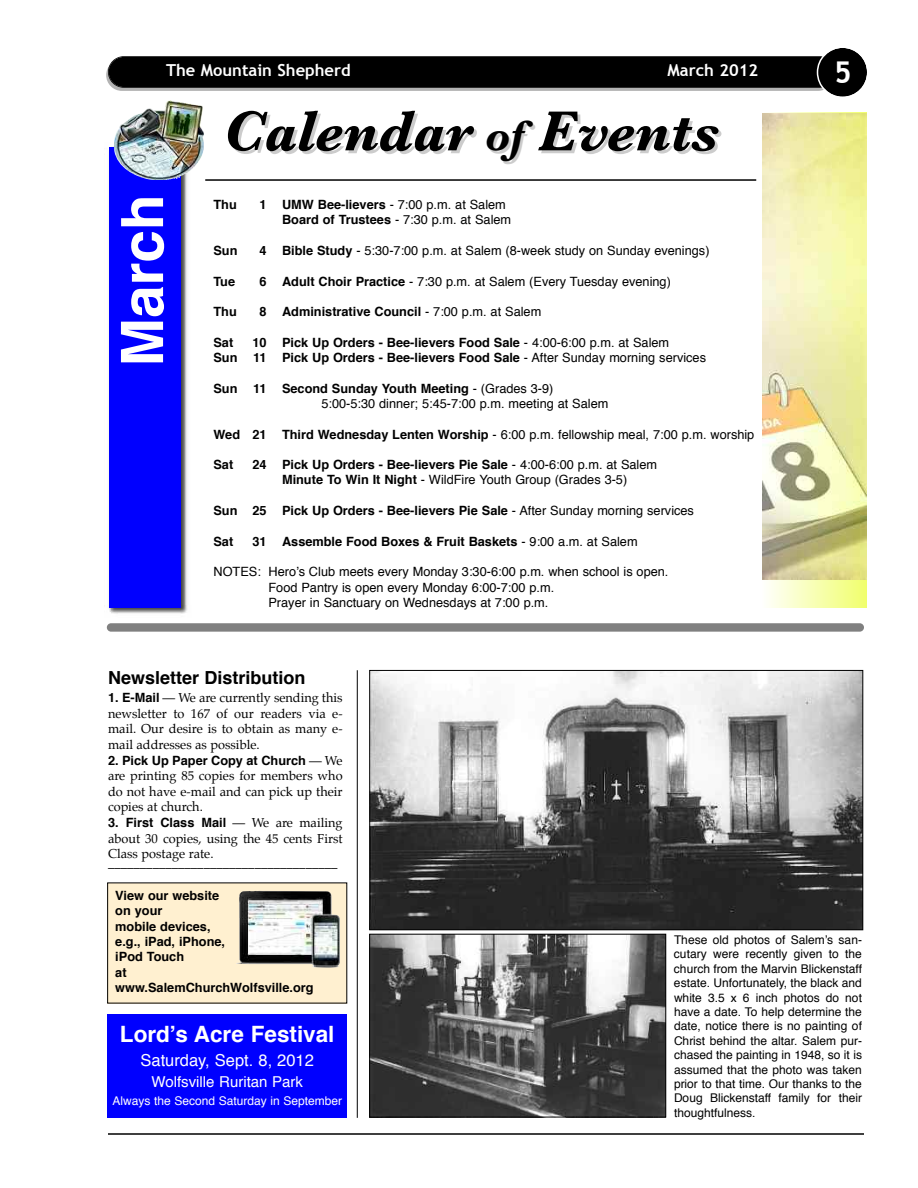
<style>
.page{position:relative;width:918px;height:1188px;background:#fff}
.page>*{position:absolute;margin:0;border:0;box-sizing:border-box;transform-origin:0 0}
.t1{font:italic 700 58.5px "Baskerville";letter-spacing:-.005em;color:#000}
.t2{font:700 58.5px "Helvetica";color:#fff}
.t3{font:700 30px "Trebuchet MS";color:#fff}
.t4{font:700 22.5px "Helvetica";color:#fff}
.t5{font:700 18px "Helvetica";color:#000}
.t6{font:700 16.5px "Trebuchet MS";color:#fff}
.t7{font:16.5px "Helvetica";color:#fff}
.t8{font:15px "Helvetica";color:#fff}
.t9{font:700 12.75px/15.3px "Helvetica";color:#000;text-align:center}
.t10{font:12.75px/15.3px "Helvetica";color:#000}
.t11{font:12.75px/15.6px "Palatino";color:#000;text-align:justify}
.t12{font:12px/14.4px "Helvetica";color:#000;text-align:justify}
.t13{font:12px "Helvetica";color:#fff}
.s1{font-size:45px}
.s2{font-weight:700}
.s3{font-weight:400}
.s4{font-family:"Helvetica";font-weight:700}
.s5{font-family:"Palatino";font-weight:400}
</style>
<div class="page">
<div style="left:106px;top:59px;width:728px;height:32px;background:#b3b3b3;border-radius:16px"></div>
<div style="left:109px;top:57px;width:726px;height:30px;background:#000;border-radius:15px"></div>
<div style="left:108px;top:56px;width:727px;height:32px;border:2px solid #000;border-radius:16px"></div>
<svg style="left:817px;top:48px;width:50px;height:49px"></svg>
<hr style="left:108px;top:1133px;width:756px;height:2px;background:#000">
<hr style="left:205px;top:179px;width:551px;height:2px;background:#000">
<img style="left:109px;top:146px;width:78px;height:468px">
<div style="left:109px;top:147px;width:72px;height:460px;background:#00f"></div>
<img style="left:114px;top:100px;width:90px;height:79px">
<div style="left:763px;top:113px;width:103px;height:495px;background:linear-gradient(to right,#fffffc,#f1ff6e)"></div>
<img style="left:763px;top:113px;width:103px;height:467px">
<hr style="left:357px;top:670px;width:1px;height:448px;background:#000">
<div style="left:107px;top:623px;width:757px;height:9px;background:#808080;border-radius:4px"></div>
<img style="left:371px;top:672px;width:490px;height:256px">
<div style="left:369px;top:670px;width:494px;height:260px;border:1px solid #000"></div>
<img style="left:371px;top:936px;width:293px;height:179px">
<div style="left:369px;top:934px;width:297px;height:183px;border:1px solid #000"></div>
<div style="left:108px;top:883px;width:239px;height:120px;background:#fff0d0"></div>
<img style="left:236px;top:891px;width:104px;height:77px">
<div style="left:108px;top:1014px;width:239px;height:104px;background:#00f"></div>
<p class="t6" style="left:166px;top:61px;width:186px">The Mountain Shepherd</p>
<p class="t6" style="left:668px;top:61px;width:92px">March 2012</p>
<h2 class="t3" style="left:834px;top:54px;width:19px">5</h2>
<h1 class="t1" style="left:223px;top:99px;width:498px">Calendar <span class="s1">of</span> Events</h1>
<h1 class="t2" style="left:118px;top:367px;width:174px;rotate:-90deg">March</h1>
<p class="t9" style="left:213px;top:198px;width:25px">Thu</p>
<p class="t10" style="left:282px;top:198px;width:231px;text-indent:-23px"><span class="s2">1 UMW Bee-lievers</span> - 7:00 p.m. at Salem<br><span class="s2">Board of Trustees</span> - 7:30 p.m. at Salem</p>
<p class="t9" style="left:213px;top:244px;width:26px">Sun</p>
<p class="t10" style="left:260px;top:244px;width:452px"><span class="s2">4 Bible Study</span> - 5:30-7:00 p.m. at Salem (8-week study on Sunday evenings)</p>
<p class="t9" style="left:213px;top:274px;width:23px">Tue</p>
<p class="t10" style="left:260px;top:274px;width:413px"><span class="s2">6 Adult Choir Practice</span> - 7:30 p.m. at Salem (Every Tuesday evening)</p>
<p class="t9" style="left:213px;top:305px;width:25px">Thu</p>
<p class="t9" style="left:260px;top:305px;width:283px">8 Administrative Council <span class="s3">- 7:00 p.m. at Salem</span></p>
<p class="t9" style="left:213px;top:336px;width:21px">Sat</p>
<p class="t9" style="left:213px;top:336px;width:494px">10 Pick Up Orders - Bee-lievers Food Sale <span class="s3">- 4:00-6:00 p.m. at Salem<br></span>Sun 11 Pick Up Orders - Bee-lievers Food Sale <span class="s3">- After Sunday morning services</span></p>
<p class="t10" style="left:321px;top:382px;width:288px;text-indent:-108px"><span class="s2">Sun 11 Second Sunday Youth Meeting</span> - (Grades 3-9)<br>5:00-5:30 dinner; 5:45-7:00 p.m. meeting at Salem</p>
<p class="t10" style="left:213px;top:427px;width:542px"><span class="s2">Wed 21 Third Wednesday Lenten Worship</span> - 6:00 p.m. fellowship meal, 7:00 p.m. worship</p>
<p class="t9" style="left:213px;top:458px;width:21px">Sat</p>
<p class="t9" style="left:252px;top:458px;width:406px">24 Pick Up Orders - Bee-lievers Pie Sale <span class="s3">- 4:00-6:00 p.m. at Salem<br></span>Minute To Win It Night <span class="s3">- WildFire Youth Group (Grades 3-5)</span></p>
<p class="t9" style="left:213px;top:504px;width:482px">Sun 25 Pick Up Orders - Bee-lievers Pie Sale <span class="s3">- After Sunday morning services</span></p>
<p class="t9" style="left:213px;top:535px;width:21px">Sat</p>
<p class="t9" style="left:252px;top:535px;width:387px">31 Assemble Food Boxes &amp; Fruit Baskets <span class="s3">- 9:00 a.m. at Salem</span></p>
<p class="t10" style="left:268px;top:565px;width:402px;text-indent:-55px">NOTES: Hero’s Club meets every Monday 3:30-6:00 p.m. when school is open.<br>Food Pantry is open every Monday 6:00-7:00 p.m.<br>Prayer in Sanctuary on Wednesdays at 7:00 p.m.</p>
<h3 class="t5" style="left:108px;top:670px;width:199px">Newsletter Distribution</h3>
<p class="t11" style="left:108px;top:691px;width:236px"><span class="s4">1. E-Mail</span> — We are currently sending this newsletter to 167 of our readers via e&shy;mail. Our desire is to obtain as many e&shy;mail addresses as possible.</p>
<p class="t9" style="left:108px;top:754px;width:236px">2. Pick Up Paper Copy at Church <span class="s5">— We</span></p>
<p class="t11" style="left:108px;top:769px;width:236px">are printing 85 copies for members who do not have e-mail and can pick up their copies at church.</p>
<p class="t9" style="left:108px;top:816px;width:236px">3. First Class Mail <span class="s5">— We are mailing</span></p>
<p class="t11" style="left:108px;top:831px;width:236px">about 30 copies, using the 45 cents First<br>Class postage rate.</p>
<p class="t11" style="left:108px;top:856px;width:231px">____________________________________</p>
<p class="t9" style="left:115px;top:889px;width:200px;text-align:left">View our website<br>on your<br>mobile devices,<br>e.g., iPad, iPhone,<br>iPod Touch<br>at www.SalemChurchWolfsville.org</p>
<h3 class="t4" style="left:120px;top:1025px;width:216px">Lord’s Acre Festival</h3>
<p class="t7" style="left:141px;top:1053px;width:175px">Saturday, Sept. 8, 2012</p>
<p class="t8" style="left:152px;top:1076px;width:153px">Wolfsville Ruritan Park</p>
<p class="t13" style="left:112px;top:1095px;width:231px">Always the Second Saturday in September</p>
<p class="t12" style="left:674px;top:934px;width:190px">These old photos of Salem’s san&shy;cutary were recently given to the church from the Marvin Blickenstaff estate. Unfortunately, the black and white 3.5 x 6 inch photos do not have a date. To help determine the date, notice there is no painting of Christ behind the altar. Salem pur&shy;chased the painting in 1948, so it is assumed that the photo was taken prior to that time. Our thanks to the Doug Blickenstaff family for their thoughtfulness.</p>
</div>
